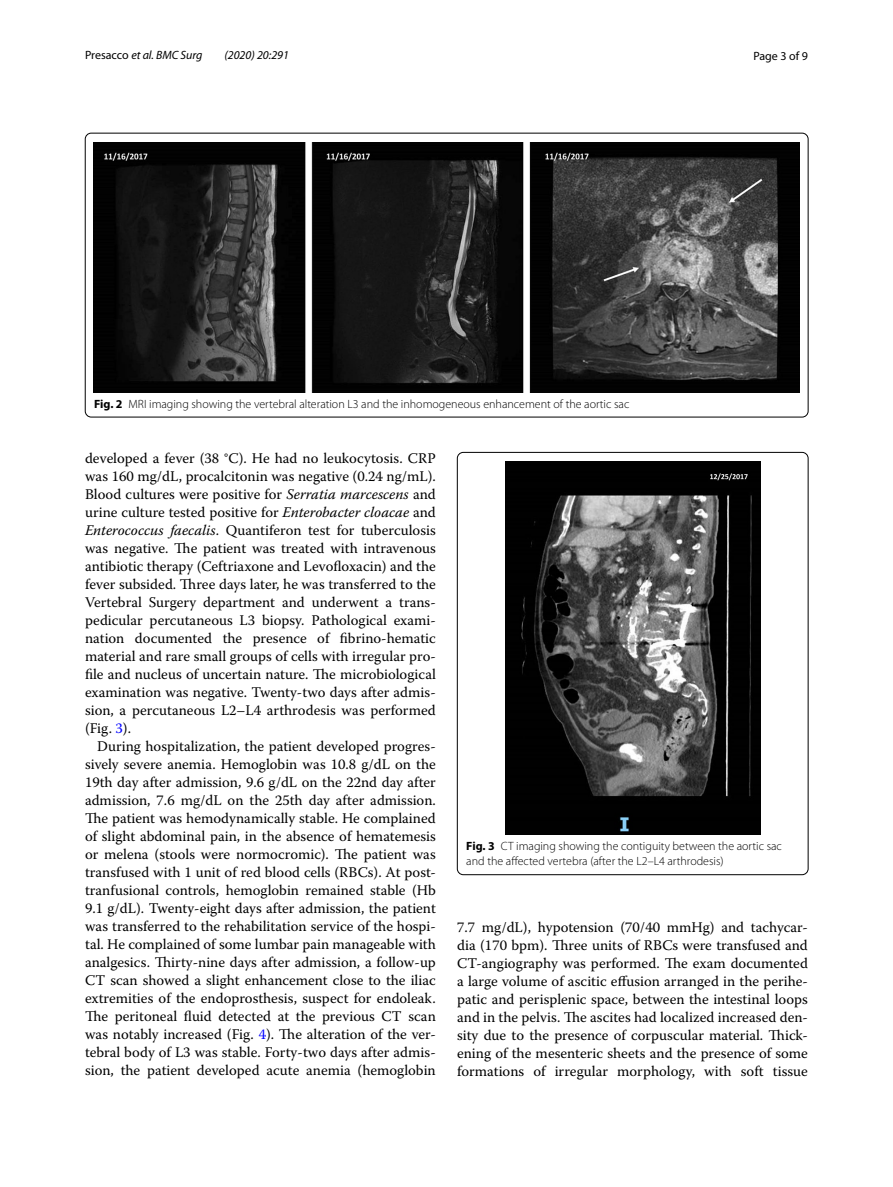
<style>
.page{position:relative;width:893px;height:1187px;background:#fff}
.page>*{position:absolute;margin:0;border:0;box-sizing:border-box;transform-origin:0 0}
.t1{font:14.7px/18px "Warnock Pro";color:#000;text-align:justify}
.t2{font:300 12px/15px "Myriad Pro";color:#000}
.t3{font:italic 12px "Myriad Pro";color:#000}
.t4{font:12px "Myriad Pro";color:#000}
.s1{font-style:normal}
.s2{font-weight:700}
.s3{font-style:italic}
.s4{color:#00f}
</style>
<div class="page">
<img style="left:94px;top:142px;width:706px;height:251px">
<img style="left:505px;top:461px;width:255px;height:373px">
<div style="left:457px;top:452px;width:351px;height:422px;border:1px solid #000;border-radius:6px"></div>
<p class="t3" style="left:85px;top:48px;width:119px"><span class="s1">Presacco</span> et al. BMC Surg</p>
<p class="t3" style="left:224px;top:48px;width:66px">(2020) 20:291</p>
<p class="t4" style="left:753px;top:48px;width:56px">Page 3 of 9</p>
<p class="t2" style="left:94px;top:396px;width:537px"><span class="s2">Fig. 2</span> MRI imaging showing the vertebral alteration L3 and the inhomogeneous enhancement of the aortic sac</p>
<p class="t1" style="left:85px;top:448px;width:352px">developed a fever (38 °C). He had no leukocytosis. CRP was 160 mg/dL, procalcitonin was negative (0.24 ng/mL).<br>Blood cultures were positive for <span class="s3">Serratia marcescens</span> and urine culture tested positive for <span class="s3">Enterobacter cloacae</span> and <span class="s3">Enterococcus faecalis</span>. Quantiferon test for tuberculosis was negative. The patient was treated with intravenous antibiotic therapy (Ceftriaxone and Levofloxacin) and the fever subsided. Three days later, he was transferred to the Vertebral Surgery department and underwent a trans&shy;pedicular percutaneous L3 biopsy. Pathological exami&shy;nation documented the presence of fibrino-hematic material and rare small groups of cells with irregular pro&shy;file and nucleus of uncertain nature. The microbiological examination was negative. Twenty-two days after admis&shy;sion, a percutaneous L2–L4 arthrodesis was performed (Fig. <span class="s4">3</span>).</p>
<p class="t1" style="left:85px;top:736px;width:352px;text-indent:12px">During hospitalization, the patient developed progres&shy;sively severe anemia. Hemoglobin was 10.8 g/dL on the 19th day after admission, 9.6 g/dL on the 22nd day after admission, 7.6 mg/dL on the 25th day after admission.<br>The patient was hemodynamically stable. He complained of slight abdominal pain, in the absence of hematemesis or melena (stools were normocromic). The patient was transfused with 1 unit of red blood cells (RBCs). At post&shy;tranfusional controls, hemoglobin remained stable (Hb 9.1 g/dL). Twenty-eight days after admission, the patient was transferred to the rehabilitation service of the hospi&shy;tal. He complained of some lumbar pain manageable with analgesics. Thirty-nine days after admission, a follow-up CT scan showed a slight enhancement close to the iliac extremities of the endoprosthesis, suspect for endoleak.<br>The peritoneal fluid detected at the previous CT scan was notably increased (Fig. <span class="s4">4</span>). The alteration of the ver&shy;tebral body of L3 was stable. Forty-two days after admis&shy;sion, the patient developed acute anemia (hemoglobin</p>
<p class="t2" style="left:466px;top:838px;width:317px"><span class="s2">Fig. 3</span> CT imaging showing the contiguity between the aortic sac and the affected vertebra (after the L2–L4 arthrodesis)</p>
<p class="t1" style="left:457px;top:917px;width:352px">7.7 mg/dL), hypotension (70/40 mmHg) and tachycar&shy;dia (170 bpm). Three units of RBCs were transfused and CT-angiography was performed. The exam documented a large volume of ascitic effusion arranged in the perihe&shy;patic and perisplenic space, between the intestinal loops and in the pelvis. The ascites had localized increased den&shy;sity due to the presence of corpuscular material. Thick&shy;ening of the mesenteric sheets and the presence of some formations of irregular morphology, with soft tissue</p>
</div>
